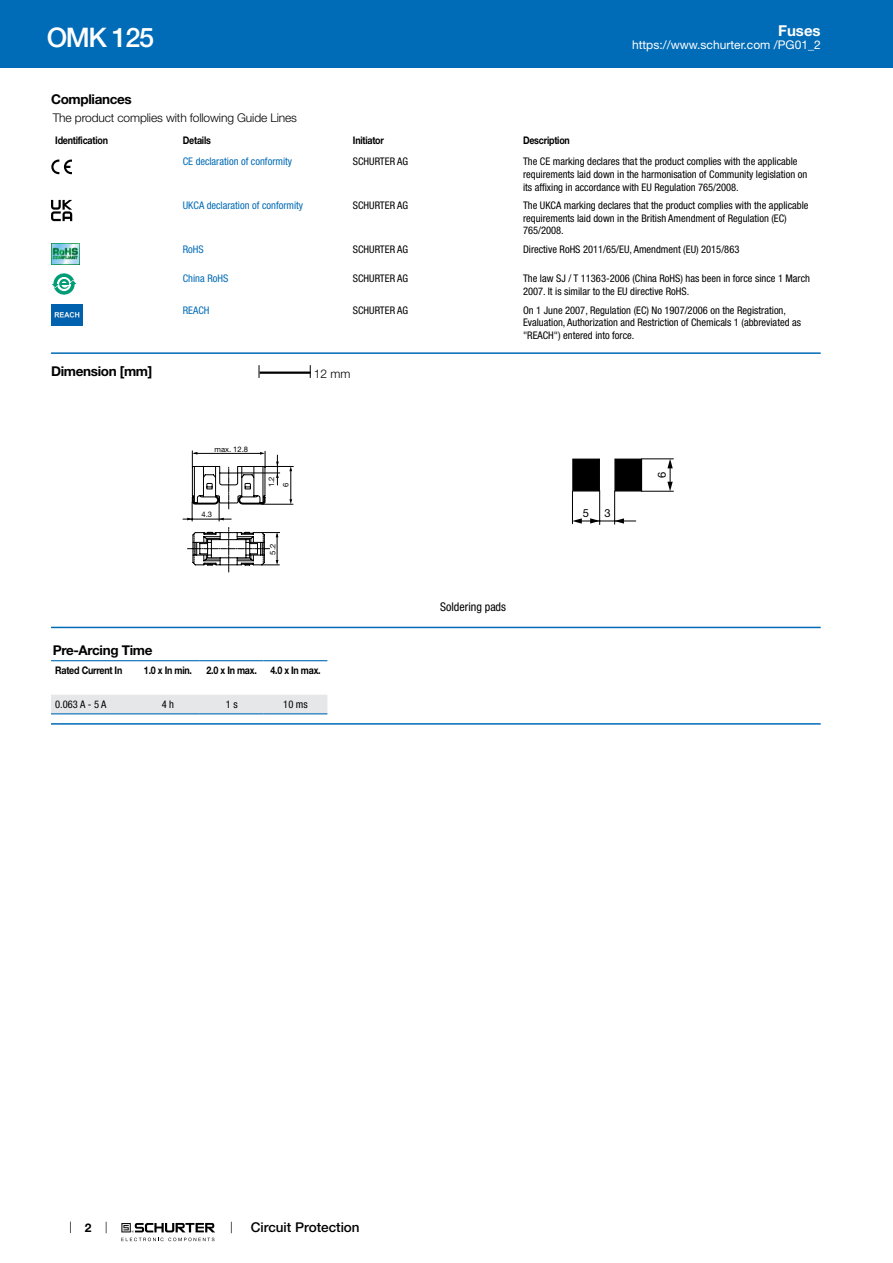
<style>
.page{position:relative;width:893px;height:1263px;background:#fff}
.page>*{position:absolute;margin:0;border:0;box-sizing:border-box;transform-origin:0 0}
.t1{font:500 27px "Helvetica Neue LT";letter-spacing:-.05em;color:#fff}
.t2{font:700 15px "Helvetica Neue LT";color:#fff}
.t3{font:700 13.5px "Helvetica Neue LT";letter-spacing:-.025em;color:#000}
.t4{font:500 13.5px "Helvetica Neue LT";color:#000}
.t5{font:300 12px "Helvetica Neue LT";letter-spacing:-.01em;color:#000}
.t6{font:12px "Helvetica Neue LT";color:#fff}
.t7{font:condensed 12px "Helvetica Neue LT";color:#000}
.t8{font:700 12px "Helvetica Neue LT";color:#000}
.t9{font:11.1px "Helvetica Neue LT";color:#000}
.t10{font:condensed 10.5px/12.6px "Helvetica Neue LT";color:#000}
.t11{font:700 10.5px "Helvetica Neue LT";letter-spacing:-.025em;color:#000;scale:.85 1}
.t12{font:condensed 10.5px "Helvetica Neue LT";color:#006bb6}
.t13{font:7.65px/14.4px "Helvetica Neue LT";color:#000}
</style>
<div class="page">
<svg style="left:70px;top:1221px;width:1px;height:12px"></svg>
<svg style="left:121px;top:1223px;width:94px;height:18px"></svg>
<div style="left:0;top:0;width:893px;height:68px;background:#006bb6"></div>
<svg style="left:51px;top:160px;width:21px;height:14px"></svg>
<svg style="left:51px;top:200px;width:21px;height:21px"></svg>
<img style="left:51px;top:244px;width:29px;height:21px">
<svg style="left:53px;top:273px;width:22px;height:22px"></svg>
<svg style="left:57px;top:277px;width:14px;height:14px"></svg>
<svg style="left:52px;top:279px;width:25px;height:9px"></svg>
<img style="left:51px;top:304px;width:32px;height:22px">
<hr style="left:51px;top:352px;width:770px;height:2px;background:#006bb6">
<svg style="left:259px;top:365px;width:1px;height:13px"></svg>
<hr style="left:260px;top:372px;width:51px;height:2px;background:#000">
<svg style="left:310px;top:365px;width:1px;height:13px"></svg>
<hr style="left:263px;top:466px;width:30px;height:1px;background:#000">
<hr style="left:183px;top:519px;width:48px;height:1px;background:#000">
<hr style="left:238px;top:473px;width:42px;height:1px;background:#000">
<hr style="left:277px;top:455px;width:1px;height:30px;background:#000">
<hr style="left:291px;top:469px;width:1px;height:31px;background:#000">
<hr style="left:262px;top:504px;width:31px;height:1px;background:#000">
<svg style="left:187px;top:451px;width:79px;height:70px"></svg>
<svg style="left:289px;top:499px;width:3px;height:5px"></svg>
<svg style="left:187px;top:527px;width:93px;height:45px"></svg>
<div style="left:614px;top:459px;width:28px;height:32px;background:#000;border:1px solid #000"></div>
<div style="left:572px;top:459px;width:28px;height:32px;background:#000;border:1px solid #000"></div>
<hr style="left:599px;top:490px;width:1px;height:35px;background:#000">
<hr style="left:614px;top:491px;width:1px;height:33px;background:#000">
<hr style="left:578px;top:521px;width:58px;height:1px;background:#000">
<hr style="left:641px;top:491px;width:32px;height:1px;background:#000">
<hr style="left:641px;top:459px;width:32px;height:1px;background:#000">
<hr style="left:572px;top:491px;width:1px;height:33px;background:#000">
<svg style="left:572px;top:518px;width:10px;height:6px"></svg>
<svg style="left:614px;top:518px;width:10px;height:6px"></svg>
<svg style="left:590px;top:518px;width:10px;height:5px"></svg>
<svg style="left:667px;top:459px;width:6px;height:32px"></svg>
<hr style="left:51px;top:627px;width:770px;height:1px;background:#006bb6">
<svg style="left:51px;top:661px;width:276px;height:52px"></svg>
<hr style="left:51px;top:660px;width:85px;height:1px;background:#006bb6">
<hr style="left:136px;top:660px;width:64px;height:1px;background:#006bb6">
<hr style="left:200px;top:660px;width:64px;height:1px;background:#006bb6">
<hr style="left:264px;top:660px;width:63px;height:1px;background:#006bb6">
<hr style="left:51px;top:713px;width:85px;height:1px;background:#006bb6">
<hr style="left:136px;top:713px;width:64px;height:1px;background:#006bb6">
<hr style="left:200px;top:713px;width:64px;height:1px;background:#006bb6">
<hr style="left:264px;top:713px;width:63px;height:1px;background:#006bb6">
<hr style="left:51px;top:723px;width:770px;height:2px;background:#006bb6">
<h1 class="t1" style="left:47px;top:21px;width:109px">OMK 125</h1>
<h2 class="t2" style="left:778px;top:21px;width:44px">Fuses</h2>
<p class="t6" style="left:632px;top:38px;width:190px">https://www.schurter.com /PG01_2</p>
<p class="t3" style="left:51px;top:91px;width:82px">Compliances</p>
<p class="t5" style="left:53px;top:110px;width:246px">The product complies with following Guide Lines</p>
<p class="t11" style="left:55px;top:134px;width:64px">Identification</p>
<p class="t11" style="left:183px;top:134px;width:35px">Details</p>
<p class="t11" style="left:353px;top:134px;width:38px">Initiator</p>
<p class="t11" style="left:523px;top:134px;width:57px">Description</p>
<p class="t12" style="left:183px;top:156px;width:111px">CE declaration of conformity</p>
<p class="t10" style="left:353px;top:155px;width:57px">SCHURTER AG</p>
<p class="t10" style="left:523px;top:155px;width:286px">The CE marking declares that the product complies with the applicable requirements laid down in the harmonisation of Community legislation on its affixing in accordance with EU Regulation 765/2008.</p>
<p class="t12" style="left:183px;top:199px;width:122px">UKCA declaration of conformity</p>
<p class="t10" style="left:353px;top:199px;width:57px">SCHURTER AG</p>
<p class="t10" style="left:523px;top:199px;width:287px">The UKCA marking declares that the product complies with the applicable requirements laid down in the British Amendment of Regulation (EC)<br>765/2008.</p>
<p class="t12" style="left:183px;top:243px;width:22px">RoHS</p>
<p class="t10" style="left:353px;top:243px;width:57px">SCHURTER AG</p>
<p class="t10" style="left:523px;top:243px;width:218px">Directive RoHS 2011/65/EU, Amendment (EU) 2015/863</p>
<p class="t12" style="left:183px;top:273px;width:47px">China RoHS</p>
<p class="t10" style="left:353px;top:272px;width:57px">SCHURTER AG</p>
<p class="t10" style="left:523px;top:272px;width:289px">The law SJ / T 11363-2006 (China RoHS) has been in force since 1 March<br>2007. It is similar to the EU directive RoHS.</p>
<p class="t12" style="left:183px;top:304px;width:28px">REACH</p>
<p class="t10" style="left:353px;top:303px;width:57px">SCHURTER AG</p>
<p class="t10" style="left:523px;top:303px;width:279px">On 1 June 2007, Regulation (EC) No 1907/2006 on the Registration,<br>Evaluation, Authorization and Restriction of Chemicals 1 (abbreviated as "REACH") entered into force.</p>
<p class="t3" style="left:51px;top:363px;width:103px">Dimension [mm]</p>
<p class="t5" style="left:314px;top:366px;width:38px">12 mm</p>
<p class="t13" style="left:214px;top:442px;width:35px">max. 12.8</p>
<p class="t13" style="left:201px;top:507px;width:12px">4.3</p>
<p class="t13" style="left:264px;top:487px;width:12px;rotate:-90deg">1.2<br>6</p>
<p class="t13" style="left:265px;top:554px;width:12px;rotate:-90deg">5.2</p>
<p class="t3" style="left:53px;top:642px;width:101px">Pre-Arcing Time</p>
<p class="t11" style="left:55px;top:664px;width:80px">Rated Current In</p>
<p class="t11" style="left:144px;top:664px;width:58px">1.0 x In min.</p>
<p class="t11" style="left:207px;top:664px;width:61px">2.0 x In max.</p>
<p class="t11" style="left:270px;top:664px;width:61px">4.0 x In max.</p>
<p class="t10" style="left:55px;top:698px;width:53px">0.063 A - 5 A</p>
<p class="t10" style="left:162px;top:698px;width:14px">4 h</p>
<p class="t10" style="left:226px;top:698px;width:13px">1 s</p>
<p class="t10" style="left:283px;top:698px;width:26px">10 ms</p>
<p class="t7" style="left:440px;top:599px;width:67px">Soldering pads</p>
<p class="t9" style="left:583px;top:506px;width:8px">5</p>
<p class="t9" style="left:605px;top:506px;width:8px">3</p>
<p class="t9" style="left:655px;top:478px;width:8px;rotate:-90deg">6</p>
<p class="t8" style="left:85px;top:1220px;width:8px">2</p>
<p class="t4" style="left:251px;top:1219px;width:110px">Circuit Protection</p>
</div>
